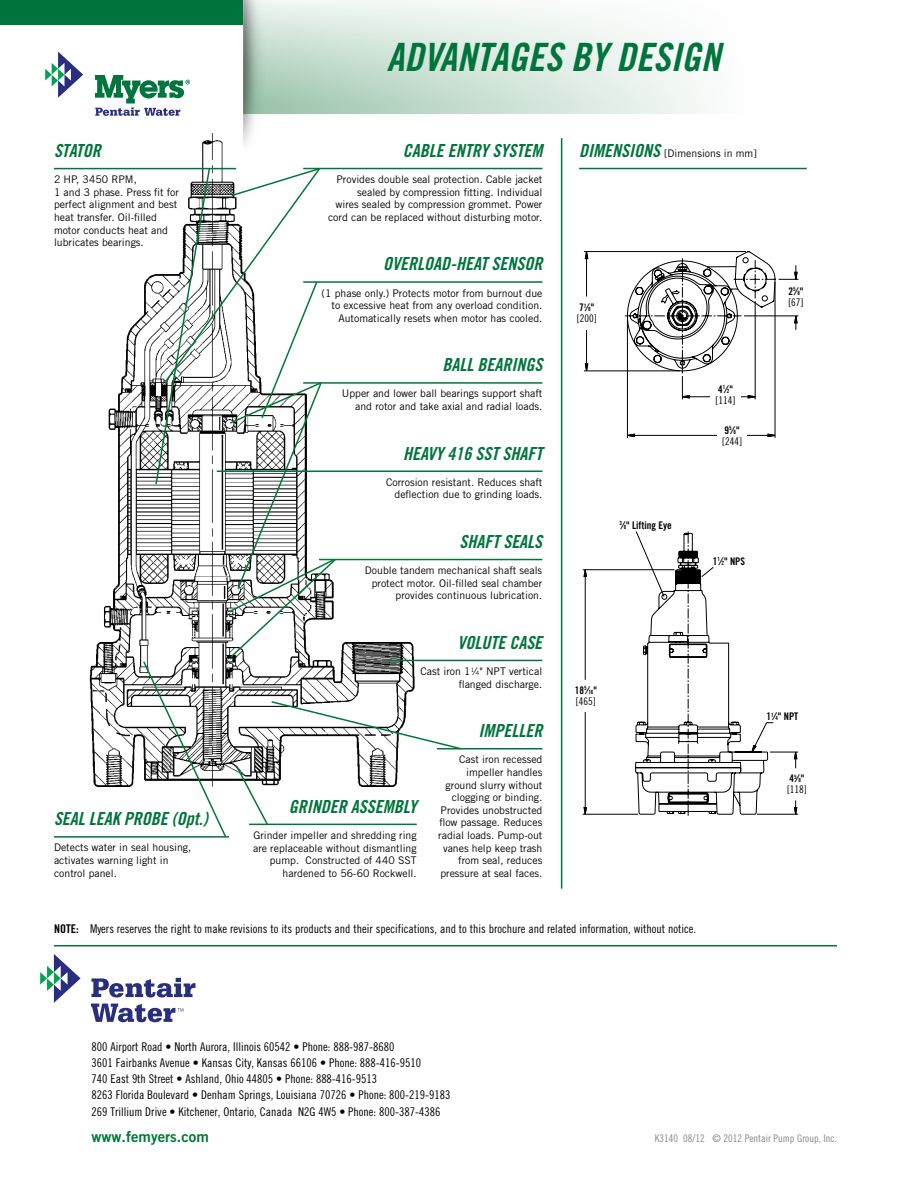
<style>
.page{position:relative;width:918px;height:1188px;background:#fff}
.page>*{position:absolute;margin:0;border:0;box-sizing:border-box;transform-origin:0 0}
.t1{font:39px "Trade Gothic Bold Cond Twenty Obl";color:#00743d}
.t2{font:18px "Trade Gothic Bold Cond Twenty Obl";color:#00753d}
.t3{font:15px "Trade Gothic Bold Two";color:#007836}
.t4{font:12px/16.4px "Trade Gothic Cond Eighteen";color:#000}
.t5{font:10.5px/12.6px "Trade Gothic";color:#000;text-align:right}
.t6{font:10.5px "Trade Gothic Bold Cond Twenty";color:#000}
.t7{font:10.5px "Trade Gothic Cond Eighteen";color:#868787}
.t8{font:10.5px "Trade Gothic Cond Eighteen";color:#000}
.s1{font-size:5.7px}
.s2{font-family:"Trade Gothic Bold Cond Twenty Obl";font-size:18px;color:#00753d}
.s3{font-family:"Trade Gothic Bold Cond Twenty"}
</style>
<div class="page">
<svg style="left:45px;top:52px;width:38px;height:46px"></svg>
<svg style="left:95px;top:75px;width:95px;height:41px"></svg>
<svg style="left:298px;top:0;width:404px;height:113px"></svg>
<img style="left:243px;top:0;width:55px;height:134px">
<div style="left:0;top:0;width:243px;height:24px;background:#00743d"></div>
<hr style="left:561px;top:138px;width:1px;height:751px;background:#00753d">
<img style="left:87px;top:134px;width:163px;height:652px">
<hr style="left:303px;top:168px;width:239px;height:1px;background:#00753d">
<hr style="left:303px;top:281px;width:239px;height:2px;background:#00753d">
<hr style="left:217px;top:470px;width:325px;height:2px;background:#00753d">
<hr style="left:437px;top:748px;width:105px;height:2px;background:#00753d">
<hr style="left:387px;top:660px;width:155px;height:1px;background:#00753d">
<hr style="left:54px;top:168px;width:182px;height:1px;background:#00753d">
<hr style="left:54px;top:836px;width:175px;height:2px;background:#00753d">
<hr style="left:579px;top:168px;width:228px;height:1px;background:#00753d">
<hr style="left:303px;top:382px;width:239px;height:2px;background:#00753d">
<hr style="left:319px;top:559px;width:223px;height:1px;background:#00753d">
<svg style="left:142px;top:167px;width:321px;height:671px"></svg>
<svg style="left:584px;top:251px;width:215px;height:187px"></svg>
<div style="left:781px;top:287px;width:30px;height:21px;background:#fff"></div>
<div style="left:572px;top:303px;width:30px;height:21px;background:#fff"></div>
<div style="left:710px;top:385px;width:31px;height:21px;background:#fff"></div>
<div style="left:717px;top:426px;width:30px;height:21px;background:#fff"></div>
<svg style="left:583px;top:532px;width:116px;height:284px"></svg>
<svg style="left:584px;top:567px;width:215px;height:248px"></svg>
<svg style="left:751px;top:722px;width:23px;height:32px"></svg>
<div style="left:781px;top:774px;width:32px;height:22px;background:#fff"></div>
<svg style="left:701px;top:567px;width:13px;height:10px"></svg>
<svg style="left:636px;top:531px;width:29px;height:66px"></svg>
<svg style="left:40px;top:954px;width:41px;height:49px"></svg>
<svg style="left:91px;top:978px;width:104px;height:19px"></svg>
<svg style="left:91px;top:1004px;width:92px;height:18px"></svg>
<hr style="left:54px;top:945px;width:783px;height:1px;background:#007836">
<h1 class="t1" style="left:387px;top:34px;width:335px">ADVANTAGES BY DESIGN</h1>
<h2 class="t2" style="left:54px;top:140px;width:48px">STATOR</h2>
<p class="t5" style="left:54px;top:173px;width:127px;text-align:left">2 HP, 3450 RPM,<br>1 and 3 phase. Press fit for perfect alignment and best heat transfer. Oil-filled motor conducts heat and lubricates bearings.</p>
<h2 class="t2" style="left:54px;top:808px;width:155px">SEAL LEAK PROBE (Opt.)</h2>
<p class="t5" style="left:54px;top:841px;width:139px;text-align:left">Detects water in seal housing, activates warning light in control panel.</p>
<h2 class="t2" style="left:403px;top:140px;width:141px">CABLE ENTRY SYSTEM</h2>
<p class="t5" style="left:328px;top:173px;width:216px">Provides double seal protection. Cable jacket sealed by compression fitting. Individual<br>wires sealed by compression grommet. Power cord can be replaced without disturbing motor.</p>
<h2 class="t2" style="left:383px;top:253px;width:161px">OVERLOAD-HEAT SENSOR</h2>
<p class="t5" style="left:322px;top:286px;width:222px">(1 phase only.) Protects motor from burnout due to excessive heat from any overload condition.<br>Automatically resets when motor has cooled.</p>
<h2 class="t2" style="left:442px;top:354px;width:101px">BALL BEARINGS</h2>
<p class="t5" style="left:342px;top:387px;width:202px">Upper and lower ball bearings support shaft and rotor and take axial and radial loads.</p>
<h2 class="t2" style="left:403px;top:442px;width:141px">HEAVY 416 SST SHAFT</h2>
<p class="t5" style="left:386px;top:476px;width:158px">Corrosion resistant. Reduces shaft deflection due to grinding loads.</p>
<h2 class="t2" style="left:459px;top:531px;width:84px">SHAFT SEALS</h2>
<p class="t5" style="left:365px;top:564px;width:179px">Double tandem mechanical shaft seals protect motor. Oil-filled seal chamber provides continuous lubrication.</p>
<h2 class="t2" style="left:457px;top:632px;width:86px">VOLUTE CASE</h2>
<p class="t5" style="left:421px;top:665px;width:123px">Cast iron 1<sup>1</sup>⁄<span class="s1">4</span>" NPT vertical flanged discharge.</p>
<h2 class="t2" style="left:289px;top:795px;width:129px">GRINDER ASSEMBLY</h2>
<p class="t5" style="left:253px;top:829px;width:165px">Grinder impeller and shredding ring are replaceable without dismantling pump. Constructed of 440 SST hardened to 56-60 Rockwell.</p>
<h2 class="t2" style="left:478px;top:720px;width:65px">IMPELLER</h2>
<p class="t5" style="left:438px;top:753px;width:106px">Cast iron recessed impeller handles ground slurry without clogging or binding.<br>Provides unobstructed flow passage. Reduces radial loads. Pump-out vanes help keep trash from seal, reduces pressure at seal faces.</p>
<p class="t5" style="left:579px;top:147px;width:179px"><span class="s2">DIMENSIONS</span> [Dimensions in mm]</p>
<p class="t6" style="left:579px;top:301px;width:16px">7<sup>7</sup>⁄<span class="s1">8</span>"</p>
<p class="t8" style="left:577px;top:312px;width:21px">[200]</p>
<p class="t6" style="left:620px;top:518px;width:54px"><sup>3</sup>⁄<span class="s1">8</span>" Lifting Eye</p>
<p class="t6" style="left:718px;top:383px;width:16px">4<sup>1</sup>⁄<span class="s1">2</span>"</p>
<p class="t8" style="left:716px;top:394px;width:21px">[114]</p>
<p class="t6" style="left:725px;top:423px;width:17px">9<sup>5</sup>⁄<span class="s1">8</span>"</p>
<p class="t8" style="left:722px;top:435px;width:21px">[244]</p>
<p class="t6" style="left:713px;top:555px;width:34px">1<sup>1</sup>⁄<span class="s1">2</span>" NPS</p>
<p class="t6" style="left:788px;top:285px;width:17px">2<sup>5</sup>⁄<span class="s1">8</span>"</p>
<p class="t8" style="left:788px;top:296px;width:17px">[67]</p>
<p class="t6" style="left:575px;top:684px;width:24px">18<sup>5</sup>⁄<span class="s1">16</span>"</p>
<p class="t8" style="left:576px;top:695px;width:21px">[465]</p>
<p class="t6" style="left:767px;top:710px;width:33px">1<sup>1</sup>⁄<span class="s1">4</span>" NPT</p>
<p class="t6" style="left:789px;top:772px;width:16px">4<sup>5</sup>⁄<span class="s1">8</span>"</p>
<p class="t8" style="left:787px;top:783px;width:21px">[118]</p>
<p class="t4" style="left:54px;top:920px;width:643px"><span class="s3">NOTE:</span> Myers reserves the right to make revisions to its products and their specifications, and to this brochure and related information, without notice.</p>
<p class="t4" style="left:92px;top:1038px;width:361px">800 Airport Road • North Aurora, Illinois 60542 • Phone: 888-987-8680<br>3601 Fairbanks Avenue • Kansas City, Kansas 66106 • Phone: 888-416-9510<br>740 East 9th Street • Ashland, Ohio 44805 • Phone: 888-416-9513<br>8263 Florida Boulevard • Denham Springs, Louisiana 70726 • Phone: 800-219-9183<br>269 Trillium Drive • Kitchener, Ontario, Canada N2G 4W5 • Phone: 800-387-4386</p>
<h3 class="t3" style="left:92px;top:1127px;width:119px">www.femyers.com</h3>
<p class="t7" style="left:655px;top:1132px;width:184px">K3140 08/12 © 2012 Pentair Pump Group, Inc.</p>
</div>
